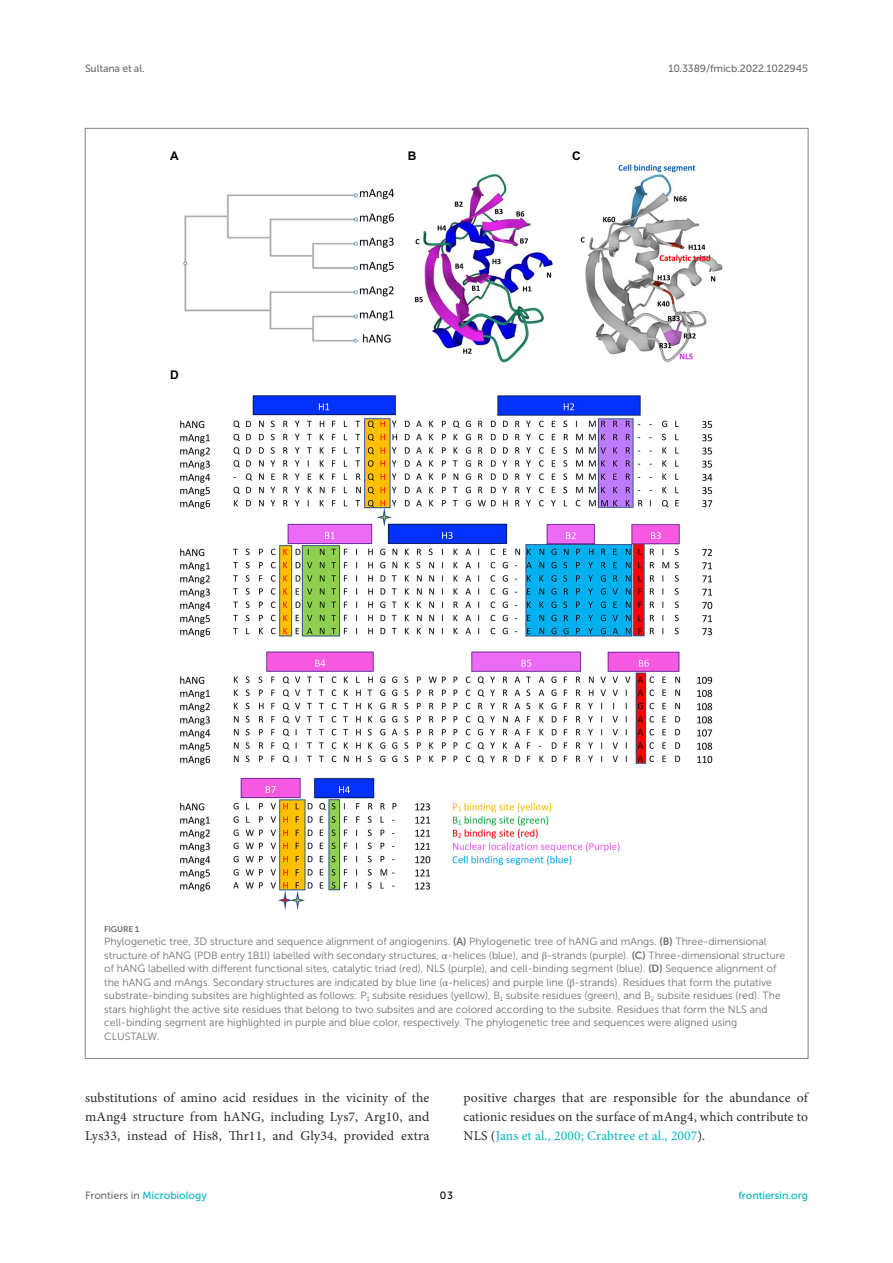
<style>
.page{position:relative;width:893px;height:1263px;background:#fff}
.page>*{position:absolute;margin:0;border:0;box-sizing:border-box;transform-origin:0 0}
.TEXT_FLUSH{font:13.5px/18.8px "Minion Pro";letter-spacing:.01em;color:#2b2b2a;text-align:justify}
.t1{font:700 12px "Arial";color:#000}
.FIG_LEG{font:10.5px/13.5px "Museo Sans 300";color:#706f70}
.t2{font:10.5px "Museo Sans 500";letter-spacing:-.015em;color:#706f70}
.t3{font:10.5px "Museo Sans 500";color:#00b4c4}
.t4{font:10.5px "Museo Sans 500";color:#000}
.FIG_HD{font:8.25px "Museo Sans 700";letter-spacing:-.01em;color:#706f70}
.s1{font-family:"Museo Sans 700"}
.s2{font-family:"STIX General"}
.s3{color:#00b4c4}
.s4{color:#706f70}
</style>
<div class="page">
<img style="left:180px;top:164px;width:543px;height:746px">
<p class="t2" style="left:85px;top:63px;width:61px">Sultana et al.</p>
<p class="t2" style="left:668px;top:63px;width:141px">10.3389/fmicb.2022.1022945</p>
<p class="t1" style="left:170px;top:147px;width:10px">A</p>
<p class="t1" style="left:408px;top:147px;width:10px">B</p>
<p class="t1" style="left:170px;top:367px;width:10px">D</p>
<p class="t1" style="left:572px;top:147px;width:10px">C</p>
<p class="FIG_HD" style="left:104px;top:924px;width:37px">FIGURE 1</p>
<p class="FIG_LEG" style="left:104px;top:935px;width:683px">Phylogenetic tree, 3D structure and sequence alignment of angiogenins. <span class="s1">(A)</span> Phylogenetic tree of hANG and mAngs. <span class="s1">(B)</span> Three-dimensional structure of hANG (PDB entry 1B1I) labelled with secondary structures, <span class="s2">α</span>-helices (blue), and <span class="s2">β</span>-strands (purple). <span class="s1">(C)</span> Three-dimensional structure of hANG labelled with different functional sites, catalytic triad (red), NLS (purple), and cell-binding segment (blue). <span class="s1">(D)</span> Sequence alignment of the hANG and mAngs. Secondary structures are indicated by blue line (<span class="s2">α</span>-helices) and purple line (<span class="s2">β</span>-strands). Residues that form the putative substrate-binding subsites are highlighted as follows: P<sub>1</sub> subsite residues (yellow), B<sub>1</sub> subsite residues (green), and B<sub>2</sub> subsite residues (red). The stars highlight the active site residues that belong to two subsites and are colored according to the subsite. Residues that form the NLS and cell-binding segment are highlighted in purple and blue color, respectively. The phylogenetic tree and sequences were aligned using CLUSTALW.</p>
<p class="TEXT_FLUSH" style="left:85px;top:1088px;width:346px">substitutions of amino acid residues in the vicinity of the mAng4 structure from hANG, including Lys7, Arg10, and Lys33, instead of His8, Thr11, and Gly34, provided extra</p>
<p class="TEXT_FLUSH" style="left:463px;top:1088px;width:346px">positive charges that are responsible for the abundance of cationic residues on the surface of mAng4, which contribute to NLS (<span class="s3">Jans et al., 2000; Crabtree et al., 2007</span>).</p>
<p class="t3" style="left:85px;top:1190px;width:123px"><span class="s4">Frontiers in</span> Microbiology</p>
<p class="t4" style="left:440px;top:1190px;width:15px">03</p>
<p class="t3" style="left:738px;top:1190px;width:71px">frontiersin.org</p>
</div>
